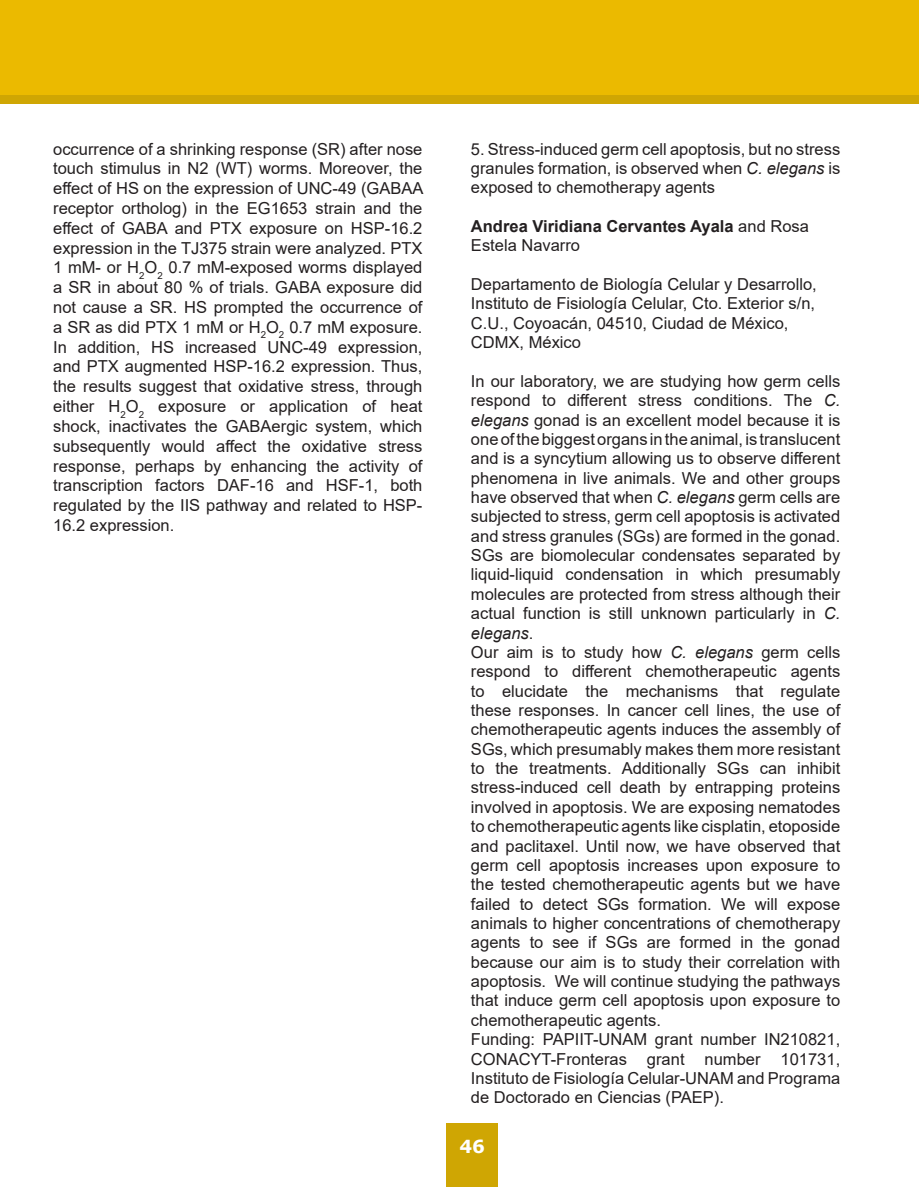
<style>
.page{position:relative;width:919px;height:1187px;background:#fff}
.page>*{position:absolute;margin:0;border:0;box-sizing:border-box;transform-origin:0 0}
.t1{font:700 18px "Verdana";color:#fff}
.t2{font:16.5px/19.4px "Arial";color:#231f20;text-align:justify}
.t3{font:700 16.5px/19.4px "Arial";color:#231f20}
.s1{font-style:italic}
.s2{font-weight:400}
</style>
<div class="page">
<div style="left:0;top:0;width:918px;height:104px;background:#ebba00"></div>
<div style="left:446px;top:1123px;width:52px;height:63px;background:#cfa603"></div>
<div style="left:0;top:96px;width:918px;height:8px;background:#cfa603"></div>
<p class="t2" style="left:53px;top:139px;width:371px;line-height:19.8px">occurrence of a shrinking response (SR) after nose touch stimulus in N2 (WT) worms. Moreover, the effect of HS on the expression of UNC-49 (GABAA receptor ortholog) in the EG1653 strain and the effect of GABA and PTX exposure on HSP-16.2 expression in the TJ375 strain were analyzed. PTX 1 mM- or H<sub>2</sub>O<sub>2</sub> 0.7 mM-exposed worms displayed a SR in about 80 % of trials. GABA exposure did not cause a SR. HS prompted the occurrence of a SR as did PTX 1 mM or H<sub>2</sub>O<sub>2</sub> 0.7 mM exposure.<br>In addition, HS increased UNC-49 expression, and PTX augmented HSP-16.2 expression. Thus, the results suggest that oxidative stress, through either H<sub>2</sub>O<sub>2</sub> exposure or application of heat shock, inactivates the GABAergic system, which subsequently would affect the oxidative stress response, perhaps by enhancing the activity of transcription factors DAF-16 and HSF-1, both regulated by the IIS pathway and related to HSP-16.2 expression.</p>
<p class="t2" style="left:471px;top:139px;width:371px">5. Stress-induced germ cell apoptosis, but no stress granules formation, is observed when <span class="s1">C. elegans</span> is exposed to chemotherapy agents</p>
<p class="t3" style="left:471px;top:217px;width:339px">Andrea Viridiana Cervantes Ayala <span class="s2">and Rosa<br>Estela Navarro</span></p>
<p class="t2" style="left:471px;top:274px;width:347px;text-align:left">Departamento de Biología Celular y Desarrollo, Instituto de Fisiología Celular, Cto. Exterior s/n, C.U., Coyoacán, 04510, Ciudad de México, CDMX, México</p>
<p class="t2" style="left:471px;top:371px;width:371px">In our laboratory, we are studying how germ cells respond to different stress conditions. The <span class="s1">C. elegans</span> gonad is an excellent model because it is one of the biggest organs in the animal, is translucent and is a syncytium allowing us to observe different phenomena in live animals. We and other groups have observed that when <span class="s1">C. elegans</span> germ cells are subjected to stress, germ cell apoptosis is activated and stress granules (SGs) are formed in the gonad.<br>SGs are biomolecular condensates separated by liquid-liquid condensation in which presumably molecules are protected from stress although their actual function is still unknown particularly in <span class="s1">C. elegans</span>.</p>
<p class="t2" style="left:471px;top:642px;width:371px">Our aim is to study how <span class="s1">C. elegans</span> germ cells respond to different chemotherapeutic agents to elucidate the mechanisms that regulate these responses. In cancer cell lines, the use of chemotherapeutic agents induces the assembly of SGs, which presumably makes them more resistant to the treatments. Additionally SGs can inhibit stress-induced cell death by entrapping proteins involved in apoptosis. We are exposing nematodes to chemotherapeutic agents like cisplatin, etoposide and paclitaxel. Until now, we have observed that germ cell apoptosis increases upon exposure to the tested chemotherapeutic agents but we have failed to detect SGs formation. We will expose animals to higher concentrations of chemotherapy agents to see if SGs are formed in the gonad because our aim is to study their correlation with apoptosis. We will continue studying the pathways that induce germ cell apoptosis upon exposure to chemotherapeutic agents.</p>
<p class="t2" style="left:471px;top:1029px;width:371px">Funding: PAPIIT-UNAM grant number IN210821, CONACYT-Fronteras grant number 101731, Instituto de Fisiología Celular-UNAM and Programa de Doctorado en Ciencias (PAEP).</p>
<p class="t1" style="left:459px;top:1134px;width:27px">46</p>
</div>
